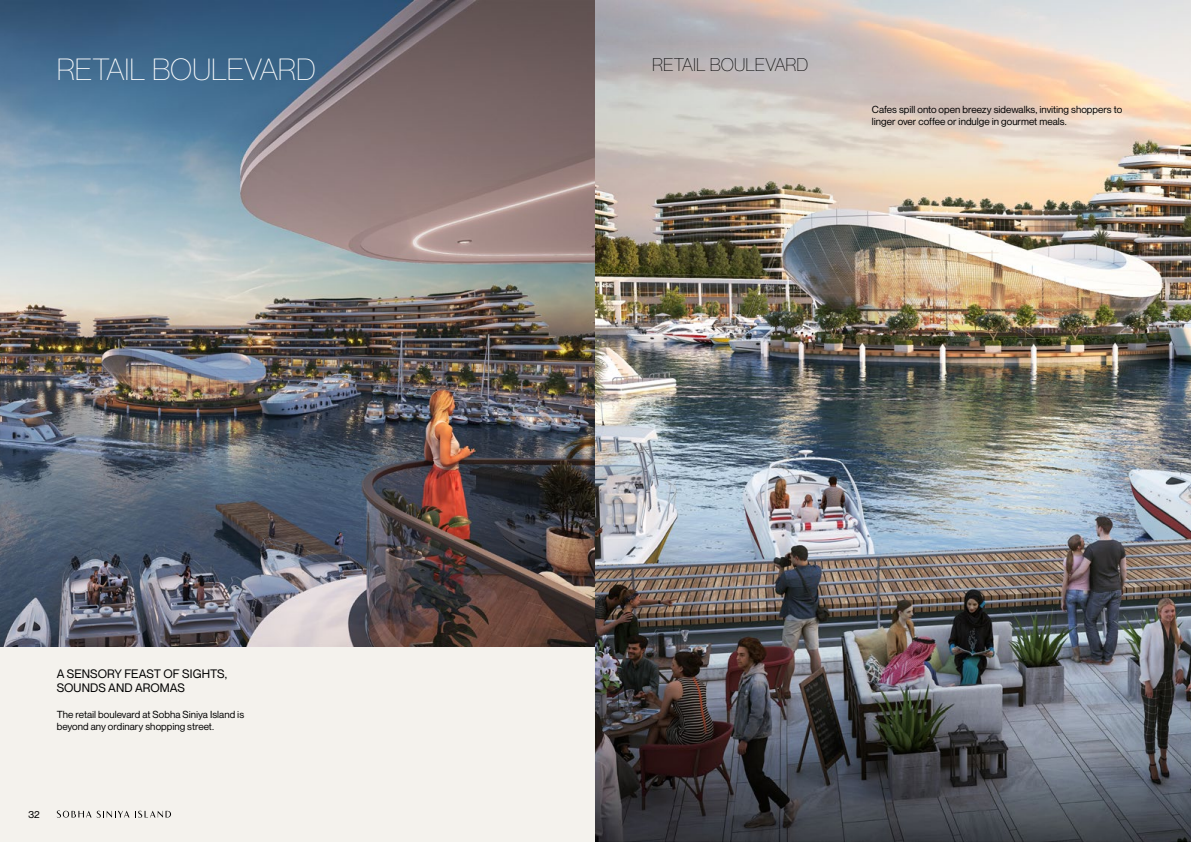
<style>
.page{position:relative;width:1191px;height:842px;background:#fff}
.page>*{position:absolute;margin:0;border:0;box-sizing:border-box;transform-origin:0 0}
.t1{font:300 30px "Neue Montreal";color:#fff}
.t2{font:300 18px "Neue Montreal";color:#000}
.t3{font:12px/14.4px "Neue Montreal";letter-spacing:.005em;color:#000}
.t4{font:10px/12px "Neue Montreal";letter-spacing:.005em;color:#000}
</style>
<div class="page">
<div style="left:0;top:0;width:595px;height:842px;background:#f4f2ed"></div>
<svg style="left:135px;top:811px;width:36px;height:7px"></svg>
<svg style="left:57px;top:810px;width:72px;height:8px"></svg>
<img style="left:0;top:0;width:595px;height:646px">
<img style="left:595px;top:0;width:596px;height:842px">
<h1 class="t1" style="left:57px;top:52px;width:260px">RETAIL BOULEVARD</h1>
<p class="t3" style="left:57px;top:666px;width:172px">A SENSORY FEAST OF SIGHTS,<br>SOUNDS AND AROMAS</p>
<p class="t4" style="left:57px;top:709px;width:189px">The retail boulevard at Sobha Siniya Island is beyond any ordinary shopping street.</p>
<p class="t4" style="left:28px;top:808px;width:13px">32</p>
<h2 class="t2" style="left:652px;top:54px;width:158px">RETAIL BOULEVARD</h2>
<p class="t4" style="left:872px;top:103px;width:252px">Cafes spill onto open breezy sidewalks, inviting shoppers to linger over coffee or indulge in gourmet meals.</p>
</div>
